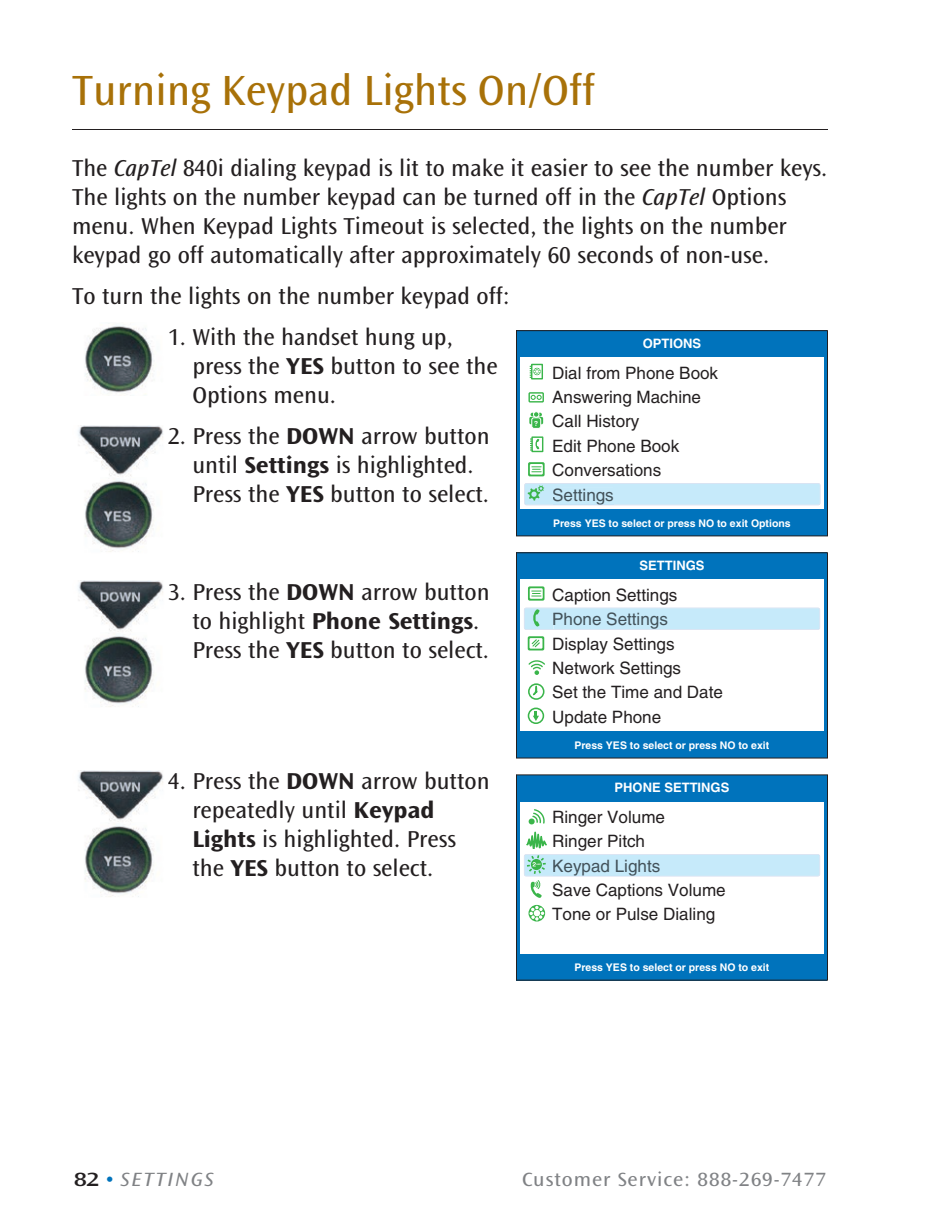
<style>
.page{position:relative;width:936px;height:1224px;background:#fff}
.page>*{position:absolute;margin:0;border:0;box-sizing:border-box;transform-origin:0 0}
.t1{font:44px "Ocean Sans MM 403 475";color:#a87108}
.t2{font:24px/29px "Ocean Sans MM 403 475";color:#231f20}
.t3{font:24px "Ocean Sans MM 648 572";letter-spacing:.055em;color:#231f20}
.t4{font:20px "Ocean Sans MM 403 572";letter-spacing:.05em;color:#808285}
.t5{font:20px "Ocean Sans MM It 403 572";letter-spacing:.1em;color:#808285}
.t6{font:17px/24.4px "Helvetica";color:#231f20}
.t7{font:17px "Helvetica";color:#425159}
.t8{font:700 13px "Helvetica";color:#fff}
.t9{font:700 10.4px "Helvetica";color:#fff}
.t10{font:700 6.8px "Helvetica Rounded";color:#fff}
.t11{font:700 2px "Helvetica Rounded";color:#fff}
.s1{font-family:"Ocean Sans MM It 403 475"}
.s2{font-family:"Ocean Sans MM 648 572"}
.s3{font-family:"Ocean Sans MM 403 475"}
.s4{font-family:"Ocean Sans MM 512 800";color:#231f20}
.s5{font-family:"Ocean Sans MM 512 800";color:#0073bc}
</style>
<div class="page">
<hr style="left:72px;top:129px;width:756px;height:1px;background:#231f20">
<img style="left:85px;top:325px;width:69px;height:68px">
<img style="left:78px;top:426px;width:85px;height:51px">
<img style="left:85px;top:480px;width:69px;height:72px">
<img style="left:78px;top:581px;width:85px;height:51px">
<img style="left:85px;top:635px;width:69px;height:72px">
<img style="left:78px;top:771px;width:85px;height:51px">
<img style="left:85px;top:825px;width:69px;height:72px">
<svg style="left:516px;top:330px;width:312px;height:206px;background:#066fb1"></svg>
<div style="left:520px;top:358px;width:304px;height:151px;background:#fff"></div>
<div style="left:528px;top:392px;width:16px;height:11px;border:1px solid #3ab54a"></div>
<svg style="left:531px;top:395px;width:11px;height:5px"></svg>
<div style="left:531px;top:436px;width:12px;height:16px;border:1px solid #3ab54a"></div>
<svg style="left:530px;top:438px;width:9px;height:13px"></svg>
<div style="left:531px;top:364px;width:12px;height:15px;border:1px solid #3ab54a"></div>
<svg style="left:530px;top:366px;width:11px;height:12px"></svg>
<svg style="left:537px;top:417px;width:6px;height:7px"></svg>
<svg style="left:529px;top:417px;width:7px;height:7px"></svg>
<div style="left:532px;top:418px;width:9px;height:10px;background:#3ab54a;border-radius:2px"></div>
<div style="left:532px;top:418px;width:9px;height:11px;border:1px solid #fff;border-radius:2px"></div>
<svg style="left:531px;top:412px;width:11px;height:5px"></svg>
<svg style="left:524px;top:483px;width:296px;height:22px;background:#c5e8f7"></svg>
<svg style="left:528px;top:462px;width:17px;height:14px"></svg>
<svg style="left:516px;top:552px;width:312px;height:207px;background:#086fb1"></svg>
<div style="left:520px;top:580px;width:304px;height:151px;background:#fff"></div>
<svg style="left:524px;top:608px;width:296px;height:22px;background:#c6e9f8"></svg>
<svg style="left:528px;top:660px;width:17px;height:15px"></svg>
<svg style="left:528px;top:586px;width:17px;height:15px"></svg>
<svg style="left:528px;top:636px;width:16px;height:14px"></svg>
<svg style="left:528px;top:683px;width:17px;height:17px"></svg>
<svg style="left:528px;top:708px;width:16px;height:16px"></svg>
<svg style="left:516px;top:774px;width:312px;height:207px;background:#086fb1"></svg>
<div style="left:520px;top:802px;width:304px;height:151px;background:#fff"></div>
<svg style="left:524px;top:832px;width:296px;height:66px"></svg>
<svg style="left:529px;top:905px;width:16px;height:17px"></svg>
<svg style="left:529px;top:809px;width:16px;height:15px"></svg>
<h1 class="t1" style="left:72px;top:66px;width:524px">Turning Keypad Lights On/Off</h1>
<p class="t2" style="left:72px;top:154px;width:757px">The <span class="s1">CapTel</span> 840i dialing keypad is lit to make it easier to see the number keys.<br>The lights on the number keypad can be turned off in the <span class="s1">CapTel</span> Options menu. When Keypad Lights Timeout is selected, the lights on the number keypad go off automatically after approximately 60 seconds of non-use.</p>
<p class="t2" style="left:72px;top:282px;width:439px">To turn the lights on the number keypad off:</p>
<p class="t2" style="left:192px;top:323px;width:307px;text-indent:-24px">1. With the handset hung up, press the <span class="s2">YES</span> button to see the<br>Options menu.</p>
<p class="t2" style="left:192px;top:422px;width:299px;text-indent:-24px">2. Press the <span class="s2">DOWN</span> arrow button until <span class="s2">Settings</span> is highlighted.<br>Press the <span class="s2">YES</span> button to select.</p>
<p class="t8" style="left:643px;top:335px;width:60px">OPTIONS</p>
<p class="t6" style="left:552px;top:360px;width:167px">Dial from Phone Book<br>Answering Machine<br>Call History<br>Edit Phone Book<br>Conversations<br>Settings</p>
<p class="t9" style="left:553px;top:517px;width:239px">Press YES to select or press NO to exit Options</p>
<p class="t10" style="left:534px;top:419px;width:5px">?</p>
<p class="t2" style="left:168px;top:578px;width:323px">3. Press the <span class="s2">DOWN</span> arrow button</p>
<p class="t3" style="left:192px;top:608px;width:288px"><span class="s3">to highlight</span> Phone Settings<span class="s3">.</span></p>
<p class="t2" style="left:192px;top:636px;width:298px">Press the <span class="s2">YES</span> button to select.</p>
<p class="t2" style="left:192px;top:767px;width:299px;text-indent:-24px">4. Press the <span class="s2">DOWN</span> arrow button repeatedly until <span class="s2">Keypad<br>Lights</span> is highlighted. Press the <span class="s2">YES</span> button to select.</p>
<p class="t8" style="left:639px;top:557px;width:67px">SETTINGS</p>
<p class="t6" style="left:552px;top:583px;width:127px">Caption Settings</p>
<p class="t6" style="left:552px;top:631px;width:172px">Display Settings<br>Network Settings<br>Set the Time and Date<br>Update Phone</p>
<p class="t9" style="left:574px;top:739px;width:196px">Press YES to select or press NO to exit</p>
<p class="t7" style="left:552px;top:609px;width:117px">Phone Settings</p>
<p class="t11" style="left:537px;top:863px;width:6px">ABC</p>
<p class="t8" style="left:615px;top:779px;width:116px">PHONE SETTINGS</p>
<p class="t6" style="left:552px;top:805px;width:175px">Ringer Volume<br>Ringer Pitch<br>Keypad Lights<br>Save Captions Volume<br>Tone or Pulse Dialing</p>
<p class="t9" style="left:574px;top:961px;width:196px">Press YES to select or press NO to exit</p>
<p class="t5" style="left:74px;top:1168px;width:141px"><span class="s4">82</span> <span class="s5">•</span> SETTINGS</p>
<p class="t4" style="left:522px;top:1168px;width:305px">Customer Service: 888-269-7477</p>
</div>
